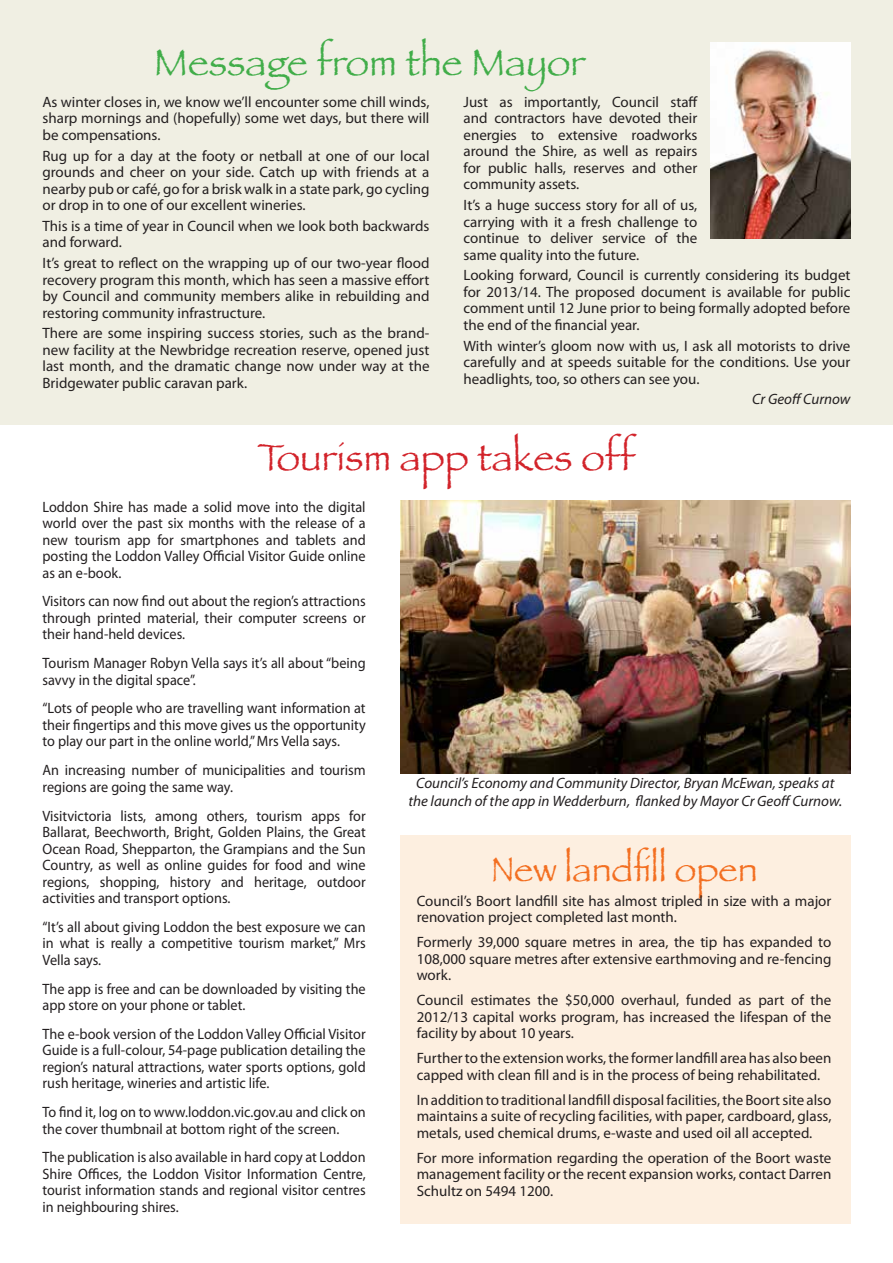
<style>
.page{position:relative;width:893px;height:1263px;background:#fff}
.page>*{position:absolute;margin:0;border:0;box-sizing:border-box;transform-origin:0 0}
.t1{font:39px "Papyrus";color:#41ad49}
.t2{font:39px "Papyrus";color:#d2232a}
.t3{font:36px "Papyrus";color:#f36f21}
.t4{font:15px/16.5px "Myriad Pro";color:#231f20;text-align:justify}
.t5{font:15px/16.5px "Myriad Pro";color:#231f20;text-align:justify;scale:.95 1}
.t6{font:italic 15px/18px "Myriad Pro";color:#231f20;text-align:center}
</style>
<div class="page">
<div style="left:0;top:0;width:893px;height:424px;background:#f0efe3"></div>
<div style="left:400px;top:835px;width:450px;height:389px;background:#fdefe0"></div>
<img style="left:710px;top:43px;width:140px;height:196px">
<img style="left:400px;top:500px;width:450px;height:274px">
<h1 class="t1" style="left:154px;top:38px;width:433px">Message from the Mayor</h1>
<p class="t4" style="left:43px;top:93px;width:388px">As winter closes in, we know we’ll encounter some chill winds, sharp mornings and (hopefully) some wet days, but there will be compensations.</p>
<p class="t4" style="left:43px;top:147px;width:388px">Rug up for a day at the footy or netball at one of our local grounds and cheer on your side. Catch up with friends at a nearby pub or café, go for a brisk walk in a state park, go cycling or drop in to one of our excellent wineries.</p>
<p class="t4" style="left:43px;top:217px;width:388px">This is a time of year in Council when we look both backwards and forward.</p>
<p class="t4" style="left:43px;top:255px;width:388px">It’s great to reflect on the wrapping up of our two-year flood recovery program this month, which has seen a massive effort by Council and community members alike in rebuilding and restoring community infrastructure.</p>
<p class="t4" style="left:43px;top:325px;width:388px">There are some inspiring success stories, such as the brand&shy;new facility at the Newbridge recreation reserve, opened just last month, and the dramatic change now under way at the Bridgewater public caravan park.</p>
<p class="t4" style="left:463px;top:93px;width:236px">Just as importantly, Council staff and contractors have devoted their energies to extensive roadworks around the Shire, as well as repairs for public halls, reserves and other community assets.</p>
<p class="t4" style="left:463px;top:197px;width:235px">It’s a huge success story for all of us, carrying with it a fresh challenge to continue to deliver service of the same quality into the future.</p>
<p class="t4" style="left:463px;top:267px;width:388px">Looking forward, Council is currently considering its budget for 2013/14. The proposed document is available for public comment until 12 June prior to being formally adopted before the end of the financial year.</p>
<p class="t4" style="left:463px;top:337px;width:388px">With winter’s gloom now with us, I ask all motorists to drive carefully and at speeds suitable for the conditions. Use your headlights, too, so others can see you.</p>
<p class="t6" style="left:752px;top:391px;width:100px">Cr Geoff Curnow</p>
<h1 class="t2" style="left:257px;top:434px;width:380px">Tourism app takes off</h1>
<p class="t5" style="left:43px;top:498px;width:342px">Loddon Shire has made a solid move into the digital world over the past six months with the release of a new tourism app for smartphones and tablets and posting the Loddon Valley Official Visitor Guide online as an e-book.</p>
<p class="t5" style="left:43px;top:593px;width:342px">Visitors can now find out about the region’s attractions through printed material, their computer screens or their hand-held devices.</p>
<p class="t5" style="left:43px;top:655px;width:342px">Tourism Manager Robyn Vella says it’s all about “being savvy in the digital space”.</p>
<p class="t5" style="left:43px;top:700px;width:342px">“Lots of people who are travelling want information at their fingertips and this move gives us the opportunity to play our part in the online world,” Mrs Vella says.</p>
<p class="t5" style="left:43px;top:762px;width:342px">An increasing number of municipalities and tourism regions are going the same way.</p>
<p class="t5" style="left:43px;top:807px;width:342px">Visitvictoria lists, among others, tourism apps for Ballarat, Beechworth, Bright, Golden Plains, the Great Ocean Road, Shepparton, the Grampians and the Sun Country, as well as online guides for food and wine regions, shopping, history and heritage, outdoor activities and transport options.</p>
<p class="t5" style="left:43px;top:918px;width:342px">“It’s all about giving Loddon the best exposure we can in what is really a competitive tourism market,” Mrs Vella says.</p>
<p class="t5" style="left:43px;top:980px;width:342px">The app is free and can be downloaded by visiting the app store on your phone or tablet.</p>
<p class="t5" style="left:43px;top:1025px;width:342px">The e-book version of the Loddon Valley Official Visitor Guide is a full-colour, 54-page publication detailing the region’s natural attractions, water sports options, gold rush heritage, wineries and artistic life.</p>
<p class="t5" style="left:43px;top:1103px;width:342px">To find it, log on to www.loddon.vic.gov.au and click on the cover thumbnail at bottom right of the screen.</p>
<p class="t5" style="left:43px;top:1149px;width:342px">The publication is also available in hard copy at Loddon Shire Offices, the Loddon Visitor Information Centre, tourist information stands and regional visitor centres in neighbouring shires.</p>
<p class="t6" style="left:408px;top:774px;width:435px">Council’s Economy and Community Director, Bryan McEwan, speaks at the launch of the app in Wedderburn, flanked by Mayor Cr Geoff Curnow.</p>
<h2 class="t3" style="left:491px;top:847px;width:268px">New landfill open</h2>
<p class="t4" style="left:417px;top:892px;width:416px">Council’s Boort landfill site has almost tripled in size with a major renovation project completed last month.</p>
<p class="t4" style="left:417px;top:933px;width:416px">Formerly 39,000 square metres in area, the tip has expanded to 108,000 square metres after extensive earthmoving and re-fencing work.</p>
<p class="t4" style="left:417px;top:991px;width:416px">Council estimates the $50,000 overhaul, funded as part of the 2012/13 capital works program, has increased the lifespan of the facility by about 10 years.</p>
<p class="t4" style="left:417px;top:1049px;width:416px">Further to the extension works, the former landfill area has also been capped with clean fill and is in the process of being rehabilitated.</p>
<p class="t4" style="left:417px;top:1091px;width:416px">In addition to traditional landfill disposal facilities, the Boort site also maintains a suite of recycling facilities, with paper, cardboard, glass, metals, used chemical drums, e-waste and used oil all accepted.</p>
<p class="t4" style="left:417px;top:1149px;width:416px">For more information regarding the operation of the Boort waste management facility or the recent expansion works, contact Darren Schultz on 5494 1200.</p>
</div>
